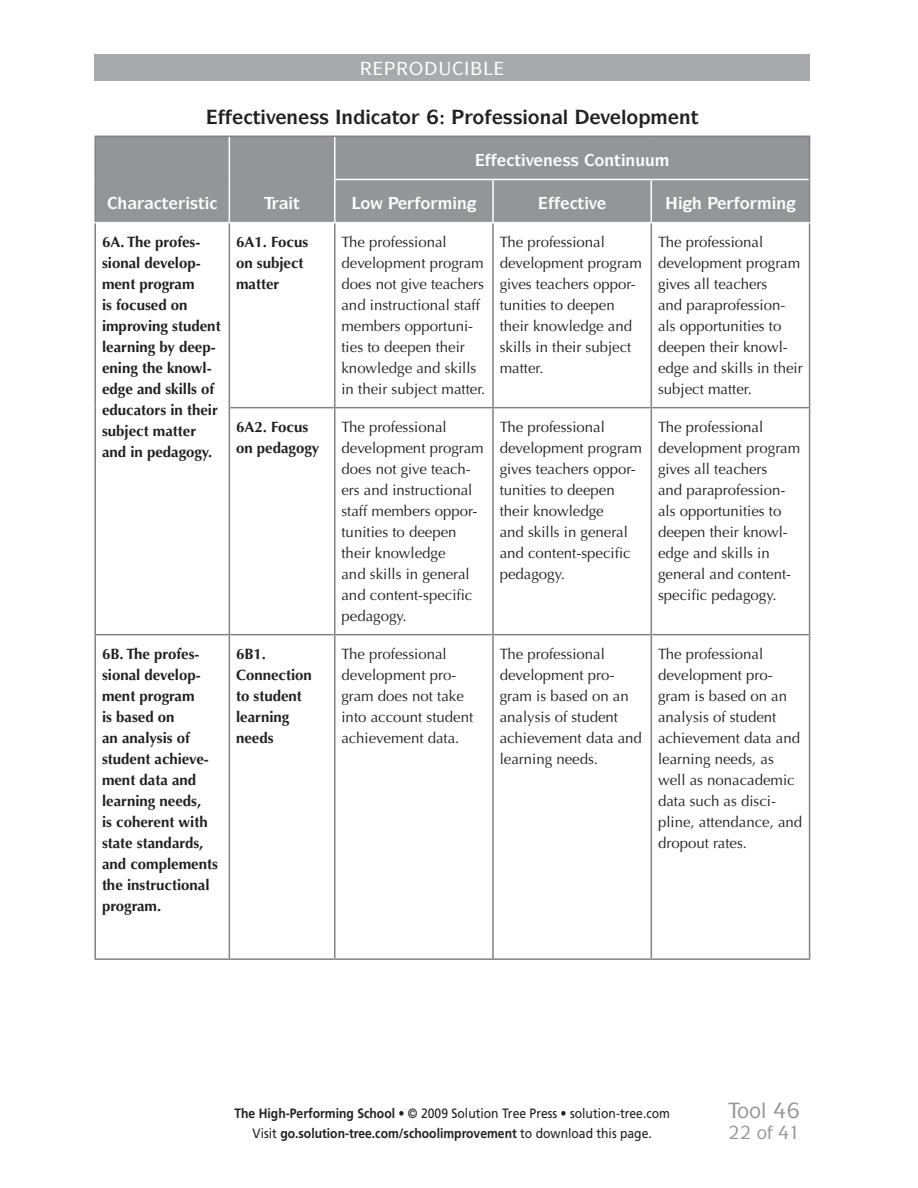
<style>
.page{position:relative;width:918px;height:1188px;background:#fff}
.page>*{position:absolute;margin:0;border:0;box-sizing:border-box;transform-origin:0 0}
.Tool_Number_footer{font:500 21px "Itc Symbol";color:#939598}
.Table_Title{font:700 19.5px "Itc Symbol";color:#231f20}
.Table_Heading_1{font:700 16.5px "Itc Symbol";color:#fff}
.Table_Body_Text_Roma{font:15px/21px "Optima LT Std";color:#231f20}
.Table_Body_Text_Bold{font:700 15px/21px "Optima LT Std";color:#231f20}
.t1{font:13.5px/19.5px "Frutiger LT Std";color:#231f20;text-align:center;scale:.9 1}
.s1{font-weight:700}
</style>
<div class="page">
<div style="left:94px;top:54px;width:716px;height:27px;background:#a8a9ad"></div>
<div style="left:96px;top:137px;width:713px;height:85px;background:#939598"></div>
<hr style="left:229px;top:137px;width:1px;height:42px;background:#fff">
<hr style="left:334px;top:137px;width:1px;height:42px;background:#fff">
<hr style="left:229px;top:179px;width:1px;height:43px;background:#fff">
<hr style="left:334px;top:180px;width:1px;height:42px;background:#fff">
<hr style="left:492px;top:180px;width:2px;height:42px;background:#fff">
<hr style="left:651px;top:180px;width:1px;height:42px;background:#fff">
<hr style="left:94px;top:223px;width:2px;height:185px;background:#808285">
<hr style="left:229px;top:223px;width:1px;height:185px;background:#808285">
<hr style="left:94px;top:408px;width:2px;height:226px;background:#808285">
<hr style="left:229px;top:408px;width:1px;height:226px;background:#808285">
<hr style="left:94px;top:634px;width:136px;height:1px;background:#808285">
<hr style="left:94px;top:635px;width:2px;height:323px;background:#808285">
<hr style="left:229px;top:635px;width:1px;height:323px;background:#808285">
<hr style="left:94px;top:958px;width:136px;height:2px;background:#808285">
<hr style="left:334px;top:223px;width:1px;height:184px;background:#808285">
<hr style="left:492px;top:223px;width:2px;height:184px;background:#808285">
<hr style="left:651px;top:223px;width:1px;height:184px;background:#808285">
<hr style="left:809px;top:223px;width:1px;height:184px;background:#808285">
<hr style="left:230px;top:407px;width:105px;height:1px;background:#808285">
<hr style="left:335px;top:407px;width:158px;height:1px;background:#808285">
<hr style="left:334px;top:408px;width:1px;height:226px;background:#808285">
<hr style="left:493px;top:407px;width:158px;height:1px;background:#808285">
<hr style="left:492px;top:408px;width:2px;height:226px;background:#808285">
<hr style="left:651px;top:407px;width:159px;height:1px;background:#808285">
<hr style="left:651px;top:408px;width:1px;height:226px;background:#808285">
<hr style="left:809px;top:408px;width:1px;height:226px;background:#808285">
<hr style="left:230px;top:634px;width:105px;height:1px;background:#808285">
<hr style="left:335px;top:634px;width:158px;height:1px;background:#808285">
<hr style="left:334px;top:635px;width:1px;height:323px;background:#808285">
<hr style="left:493px;top:634px;width:158px;height:1px;background:#808285">
<hr style="left:492px;top:635px;width:2px;height:323px;background:#808285">
<hr style="left:651px;top:634px;width:159px;height:1px;background:#808285">
<hr style="left:651px;top:635px;width:1px;height:323px;background:#808285">
<hr style="left:809px;top:635px;width:1px;height:323px;background:#808285">
<hr style="left:230px;top:958px;width:105px;height:2px;background:#808285">
<hr style="left:335px;top:958px;width:158px;height:2px;background:#808285">
<hr style="left:493px;top:958px;width:158px;height:2px;background:#808285">
<hr style="left:651px;top:958px;width:159px;height:2px;background:#808285">
<hr style="left:334px;top:179px;width:159px;height:1px;background:#fff">
<hr style="left:493px;top:179px;width:158px;height:1px;background:#fff">
<hr style="left:651px;top:179px;width:158px;height:1px;background:#fff">
<hr style="left:94px;top:136px;width:135px;height:1px;background:#808285">
<hr style="left:94px;top:137px;width:2px;height:42px;background:#808285">
<hr style="left:229px;top:136px;width:106px;height:1px;background:#808285">
<hr style="left:94px;top:179px;width:2px;height:43px;background:#808285">
<hr style="left:335px;top:136px;width:158px;height:1px;background:#808285">
<hr style="left:493px;top:136px;width:158px;height:1px;background:#808285">
<hr style="left:651px;top:136px;width:159px;height:1px;background:#808285">
<hr style="left:809px;top:137px;width:1px;height:42px;background:#808285">
<hr style="left:809px;top:179px;width:1px;height:43px;background:#808285">
<svg style="left:108px;top:197px;width:53px;height:12px"></svg>
<svg style="left:169px;top:197px;width:20px;height:12px"></svg>
<svg style="left:206px;top:197px;width:11px;height:12px"></svg>
<svg style="left:476px;top:154px;width:38px;height:12px"></svg>
<svg style="left:522px;top:154px;width:3px;height:12px"></svg>
<svg style="left:534px;top:157px;width:8px;height:9px"></svg>
<svg style="left:554px;top:157px;width:8px;height:9px"></svg>
<svg style="left:585px;top:154px;width:9px;height:12px"></svg>
<svg style="left:622px;top:154px;width:3px;height:12px"></svg>
<svg style="left:656px;top:157px;width:13px;height:9px"></svg>
<svg style="left:264px;top:197px;width:36px;height:12px"></svg>
<svg style="left:352px;top:197px;width:31px;height:12px"></svg>
<svg style="left:389px;top:197px;width:87px;height:15px"></svg>
<svg style="left:539px;top:197px;width:67px;height:12px"></svg>
<svg style="left:666px;top:197px;width:35px;height:15px"></svg>
<svg style="left:708px;top:197px;width:88px;height:15px"></svg>
<p class="Table_Title" style="left:253px;top:104px;width:102px">▼❖■ ▲▲ ■</p>
<p class="Table_Title" style="left:473px;top:104px;width:97px">□ ▲▲□■ ●</p>
<p class="Table_Title" style="left:600px;top:104px;width:39px">❖ ●□</p>
<p class="Table_Heading_1" style="left:162px;top:192px;width:45px">▼ ▲▼</p>
<p class="Table_Heading_1" style="left:514px;top:149px;width:142px">▼ ❖ ■ ▲▲ □■▼ ■◆◆</p>
<p class="Table_Body_Text_Bold" style="left:102px;top:232px;width:120px">6A. The profes&shy;sional develop&shy;ment program<br>is focused on improving student learning by deep&shy;ening the knowl&shy;edge and skills of educators in their subject matter and in pedagogy.</p>
<p class="Table_Body_Text_Bold" style="left:236px;top:232px;width:74px">6A1. Focus on subject matter</p>
<p class="Table_Body_Text_Roma" style="left:341px;top:232px;width:145px">The professional development program does not give teachers and instructional staff members opportuni&shy;ties to deepen their knowledge and skills in their subject matter.</p>
<p class="Table_Body_Text_Roma" style="left:500px;top:232px;width:144px">The professional development program gives teachers oppor&shy;tunities to deepen their knowledge and skills in their subject matter.</p>
<p class="Table_Body_Text_Roma" style="left:658px;top:232px;width:146px">The professional development program gives all teachers<br>and paraprofession&shy;als opportunities to deepen their knowl&shy;edge and skills in their subject matter.</p>
<p class="Table_Body_Text_Bold" style="left:236px;top:417px;width:85px">6A2. Focus on pedagogy</p>
<p class="Table_Body_Text_Roma" style="left:341px;top:417px;width:144px">The professional development program does not give teach&shy;ers and instructional staff members oppor&shy;tunities to deepen their knowledge<br>and skills in general and content-specific pedagogy.</p>
<p class="Table_Body_Text_Roma" style="left:500px;top:417px;width:144px">The professional development program gives teachers oppor&shy;tunities to deepen their knowledge<br>and skills in general and content-specific pedagogy.</p>
<p class="Table_Body_Text_Roma" style="left:658px;top:417px;width:144px">The professional development program gives all teachers<br>and paraprofession&shy;als opportunities to deepen their knowl&shy;edge and skills in general and content&shy;specific pedagogy.</p>
<p class="Table_Body_Text_Bold" style="left:102px;top:644px;width:117px">6B. The profes&shy;sional develop&shy;ment program<br>is based on<br>an analysis of student achieve&shy;ment data and learning needs,<br>is coherent with state standards, and complements the instructional program.</p>
<p class="Table_Body_Text_Bold" style="left:236px;top:644px;width:77px">6B1.<br>Connection to student learning needs</p>
<p class="Table_Body_Text_Roma" style="left:341px;top:644px;width:133px">The professional development pro&shy;gram does not take into account student achievement data.</p>
<p class="Table_Body_Text_Roma" style="left:500px;top:644px;width:144px">The professional development pro&shy;gram is based on an analysis of student achievement data and learning needs.</p>
<p class="Table_Body_Text_Roma" style="left:658px;top:644px;width:146px">The professional development pro&shy;gram is based on an analysis of student achievement data and learning needs, as well as nonacademic data such as disci&shy;pline, attendance, and dropout rates.</p>
<p class="t1" style="left:234px;top:1104px;width:485px"><span class="s1">The High-Performing School •</span> © 2009 Solution Tree Press • solution-tree.com<br>Visit <span class="s1">go.solution-tree.com/schoolimprovement</span> to download this page.</p>
<p class="Tool_Number_footer" style="left:737px;top:1097px;width:51px">□□● ✔</p>
</div>
